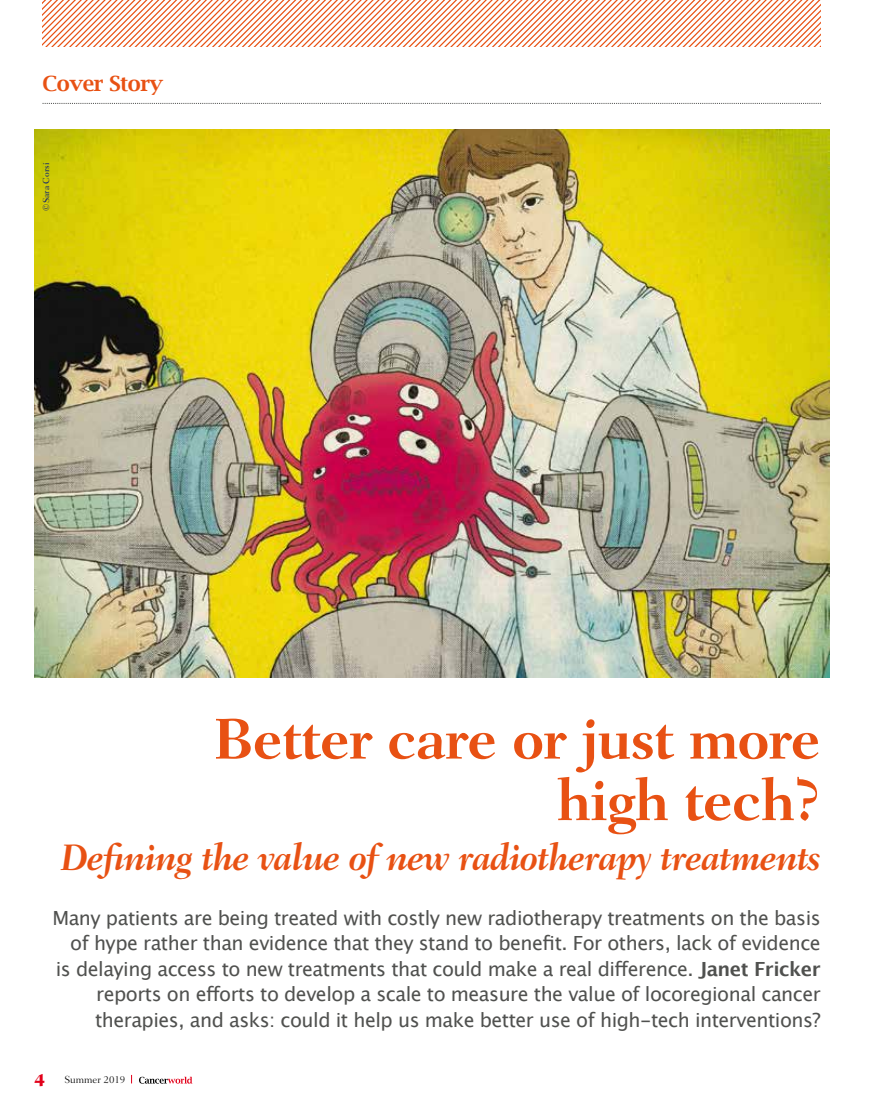
<style>
.page{position:relative;width:872px;height:1106px;background:#fff}
.page>*{position:absolute;margin:0;border:0;box-sizing:border-box;transform-origin:0 0}
.t1{font:700 58.5px/61.5px "Fairfield LH";letter-spacing:-.025em;color:#e85113;text-align:right}
.t2{font:italic 700 37.5px "Fairfield LH";letter-spacing:-.025em;color:#e85113;scale:.94 1}
.t3{font:600 21px "Lucida Bright";letter-spacing:-.025em;color:#e85113}
.t4{font:19.5px/25.5px "Lucida Grande";letter-spacing:-.025em;color:#50514f;text-align:right}
.t5{font:300 10.5px "Fairfield LH";color:#000}
.t6{font:500 9px "Fairfield LH";color:#17296d}
.s1{font-weight:700}
.s2{font-weight:800;font-size:18px;color:#e2001a}
</style>
<div class="page">
<svg style="left:139px;top:1076px;width:53px;height:7px"></svg>
<img style="left:34px;top:130px;width:796px;height:548px">
<svg style="left:43px;top:0;width:778px;height:47px"></svg>
<svg style="left:43px;top:103px;width:778px;height:1px"></svg>
<p class="t3" style="left:43px;top:71px;width:122px">Cover Story</p>
<p class="t6" style="left:41px;top:210px;width:49px;rotate:-90deg">©Sara Corsi</p>
<h1 class="t1" style="left:213px;top:709px;width:609px">Better care or just more high tech?</h1>
<h2 class="t2" style="left:61px;top:835px;width:810px">Defining the value of new radiotherapy treatments</h2>
<p class="t4" style="left:52px;top:905px;width:770px">Many patients are being treated with costly new radiotherapy treatments on the basis of hype rather than evidence that they stand to benefit. For others, lack of evidence is delaying access to new treatments that could make a real difference. <span class="s1">Janet Fricker </span>reports on efforts to develop a scale to measure the value of locoregional cancer therapies, and asks: could it help us make better use of high-tech interventions?</p>
<p class="t5" style="left:34px;top:1073px;width:93px"><span class="s2">4</span> Summer 2019</p>
</div>
